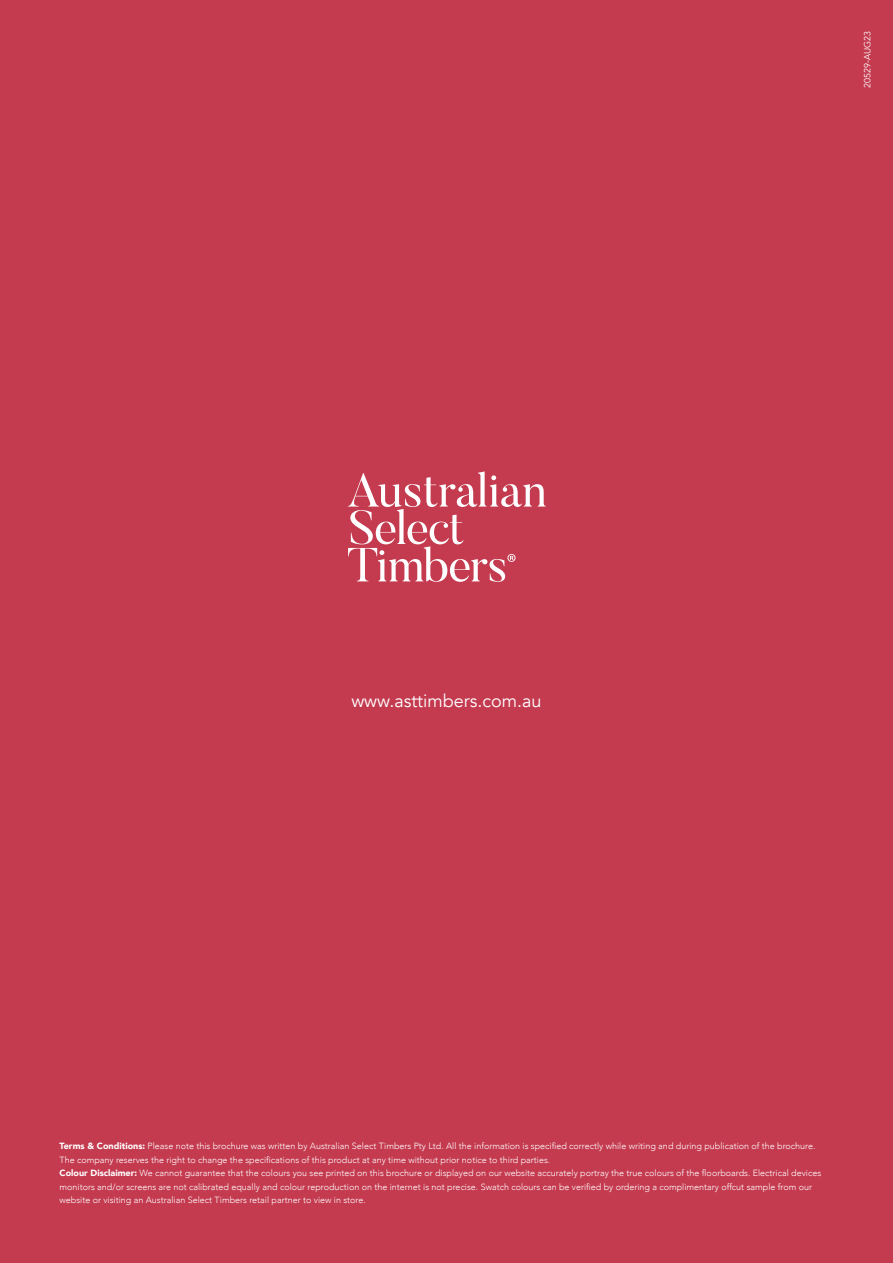
<style>
.page{position:relative;width:893px;height:1263px;background:#c43a4f}
.page>*{position:absolute;margin:0;border:0;box-sizing:border-box;transform-origin:0 0}
.t1{font:18px "Avenir";color:#fff}
.t2{font:300 9px/13.5px "Avenir";color:#fff}
.t3{font:9px "Avenir";color:#fff}
.s1{font-weight:900}
</style>
<div class="page">
<svg style="left:348px;top:471px;width:198px;height:111px"></svg>
<p class="t3" style="left:862px;top:88px;width:59px;rotate:-90deg">20529-AUG23</p>
<h1 class="t1" style="left:351px;top:690px;width:192px">www.asttimbers.com.au</h1>
<p class="t2" style="left:60px;top:1139px;width:763px"><span class="s1">Terms &amp; Conditions:</span> Please note this brochure was written by Australian Select Timbers Pty Ltd. All the information is specified correctly while writing and during publication of the brochure.<br>The company reserves the right to change the specifications of this product at any time without prior notice to third parties.<br><span class="s1">Colour Disclaimer:</span> We cannot guarantee that the colours you see printed on this brochure or displayed on our website accurately portray the true colours of the floorboards. Electrical devices monitors and/or screens are not calibrated equally and colour reproduction on the internet is not precise. Swatch colours can be verified by ordering a complimentary offcut sample from our website or visiting an Australian Select Timbers retail partner to view in store.</p>
</div>
